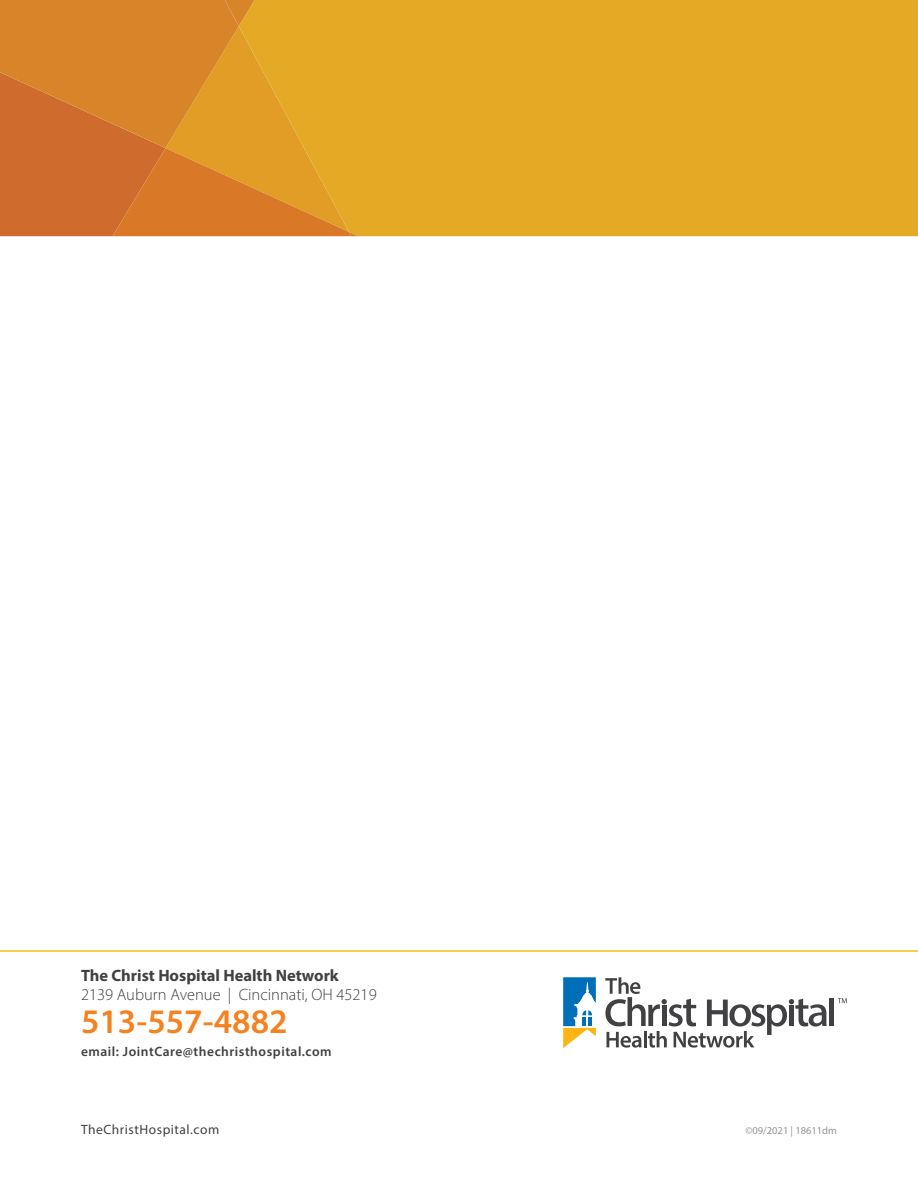
<style>
.page{position:relative;width:918px;height:1188px;background:#fff}
.page>*{position:absolute;margin:0;border:0;box-sizing:border-box;transform-origin:0 0}
.t1{font:600 34.5px "Myriad Pro";color:#f58220}
.t2{font:300 16.5px "Myriad Pro";color:#414042}
.t3{font:700 16.5px "Myriad Pro";color:#414042}
.t4{font:600 13.5px "Myriad Pro";letter-spacing:.04em;color:#414042}
.t5{font:13.5px "Myriad Pro";letter-spacing:.04em;color:#414042}
.t6{font:10.5px "Myriad Pro";color:#939598}
</style>
<div class="page">
<div style="left:358px;top:0;width:560px;height:236px;background:#e5aa25"></div>
<svg style="left:0;top:0;width:358px;height:236px;background:#da8929"></svg>
<hr style="left:0;top:950px;width:918px;height:2px;background:#fdb913">
<svg style="left:838px;top:998px;width:9px;height:5px"></svg>
<div style="left:829px;top:998px;width:5px;height:28px;background:#414042"></div>
<svg style="left:605px;top:977px;width:222px;height:71px"></svg>
<svg style="left:563px;top:977px;width:33px;height:71px"></svg>
<p class="t3" style="left:81px;top:964px;width:259px">The Christ Hospital Health Network</p>
<p class="t2" style="left:81px;top:985px;width:297px">2139 Auburn Avenue | Cincinnati, OH 45219</p>
<h1 class="t1" style="left:81px;top:1000px;width:208px">513-557-4882</h1>
<p class="t4" style="left:81px;top:1043px;width:252px">email: JointCare@thechristhospital.com</p>
<p class="t5" style="left:81px;top:1121px;width:140px">TheChristHospital.com</p>
<p class="t6" style="left:745px;top:1124px;width:93px">©09/2021 | 18611dm</p>
</div>
